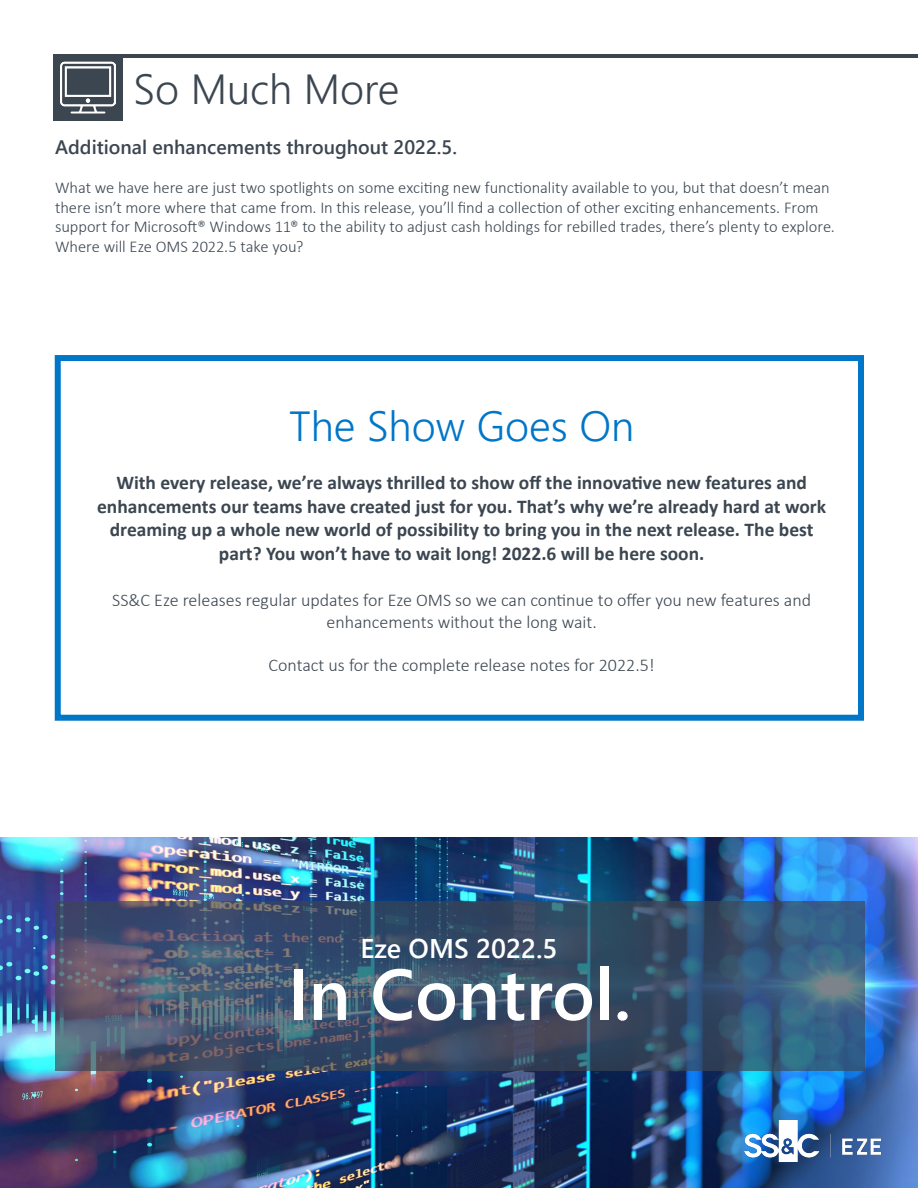
<style>
.page{position:relative;width:918px;height:1188px;background:#fff}
.page>*{position:absolute;margin:0;border:0;box-sizing:border-box;transform-origin:0 0}
.t1{font:600 72px "Segoe UI";color:#fff}
.t2{font:300 42px "Segoe UI";color:#0076c8}
.t3{font:300 42px "Segoe UI";color:#3c4651}
.t4{font:600 27px "Segoe UI";color:#fff}
.t5{font:700 19.5px/23.4px "Calibri";color:#3c4651;text-align:center}
.t6{font:600 19.5px "Segoe UI";color:#3c4651}
.t7{font:300 18px/21.6px "Calibri";color:#3c4651;text-align:center}
.t8{font:300 16.5px/19.5px "Calibri";letter-spacing:-.005em;color:#3c4651}
</style>
<div class="page">
<img style="left:0;top:838px;width:918px;height:350px">
<div style="left:55px;top:355px;width:809px;height:366px;border:6px solid #0076c8"></div>
<img style="left:744px;top:1121px;width:136px;height:40px">
<svg style="left:55px;top:902px;width:810px;height:169px;background:#3e546e"></svg>
<div style="left:53px;top:54px;width:70px;height:67px;background:#3c4651"></div>
<hr style="left:123px;top:54px;width:795px;height:3px;background:#3c4651">
<img style="left:60px;top:61px;width:56px;height:53px">
<p class="t3" style="left:134px;top:50px;width:267px">So Much More</p>
<p class="t6" style="left:55px;top:129px;width:403px">Additional enhancements throughout 2022.5.</p>
<p class="t8" style="left:55px;top:178px;width:781px">What we have here are just two spotlights on some exciting new functionality available to you, but that doesn’t mean there isn’t more where that came from. In this release, you’ll find a collection of other exciting enhancements. From support for Microsoft® Windows 11® to the ability to adjust cash holdings for rebilled trades, there’s plenty to explore.<br>Where will Eze OMS 2022.5 take you?</p>
<p class="t2" style="left:289px;top:386px;width:347px">The Show Goes On</p>
<p class="t5" style="left:97px;top:471px;width:731px">With every release, we’re always thrilled to show off the innovative new features and enhancements our teams have created just for you. That’s why we’re already hard at work dreaming up a whole new world of possibility to bring you in the next release. The best part? You won’t have to wait long! 2022.6 will be here soon.</p>
<p class="t7" style="left:112px;top:589px;width:700px">SS&amp;C Eze releases regular updates for Eze OMS so we can continue to offer you new features and enhancements without the long wait.</p>
<p class="t7" style="left:269px;top:654px;width:388px">Contact us for the complete release notes for 2022.5!</p>
<p class="t4" style="left:360px;top:923px;width:199px">Eze OMS 2022.5</p>
<p class="t1" style="left:288px;top:926px;width:345px">In Control.</p>
</div>
